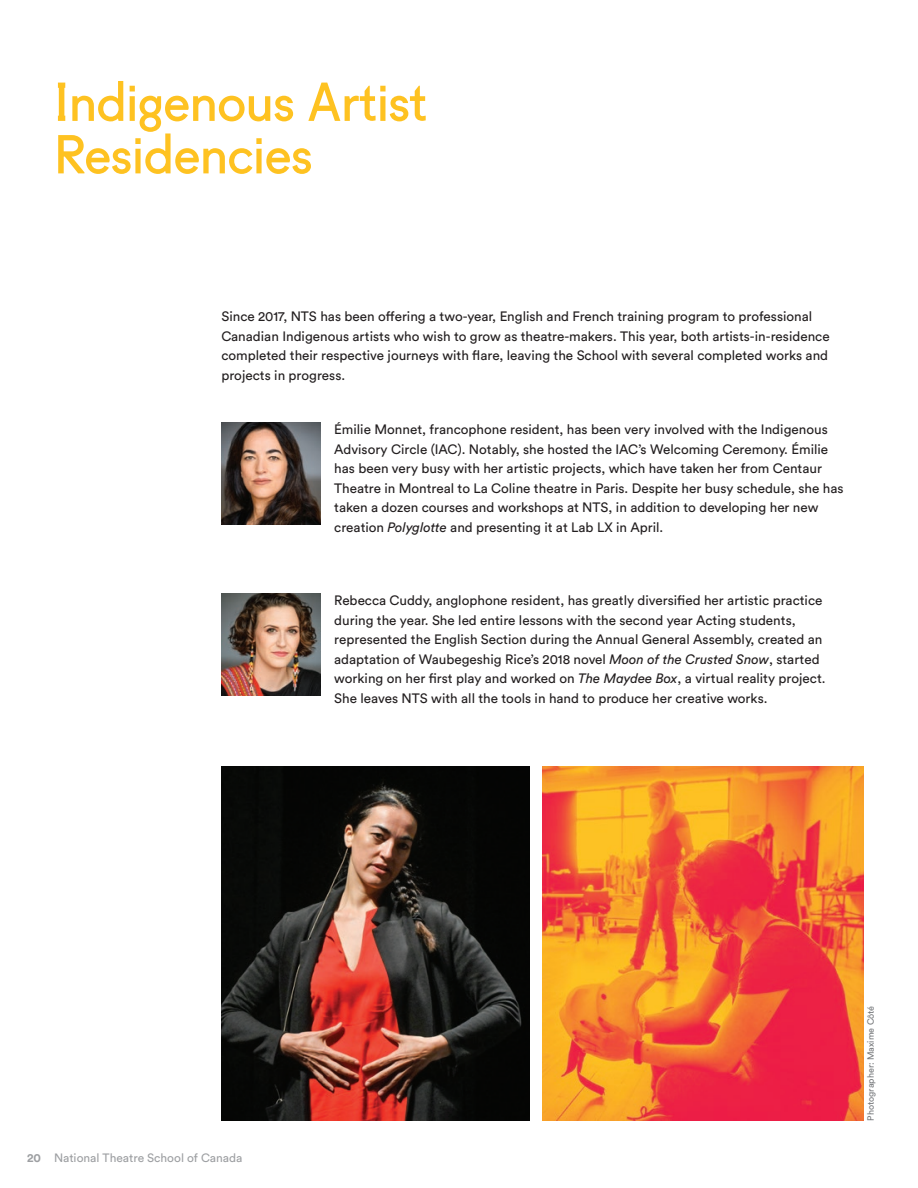
<style>
.page{position:relative;width:918px;height:1188px;background:#fff}
.page>*{position:absolute;margin:0;border:0;box-sizing:border-box;transform-origin:0 0}
.t1{font:52.5px/52.5px "Fugue";color:#fec221}
.t2{font:13.5px/19.5px "Circular Pro";color:#231f20}
.t3{font:12px "Circular Pro";color:#9d9fa2}
.t4{font:9px "Circular Pro";color:#76787b}
.s1{font-style:italic}
.s2{font-weight:700}
</style>
<div class="page">
<img style="left:221px;top:423px;width:100px;height:101px">
<img style="left:221px;top:594px;width:100px;height:101px">
<img style="left:543px;top:766px;width:321px;height:354px">
<img style="left:221px;top:766px;width:308px;height:354px">
<h1 class="t1" style="left:54px;top:71px;width:375px">Indigenous Artist<br>Residencies</h1>
<p class="t2" style="left:221px;top:306px;width:610px">Since 2017, NTS has been offering a two-year, English and French training program to professional Canadian Indigenous artists who wish to grow as theatre-makers. This year, both artists-in-residence completed their respective journeys with flare, leaving the School with several completed works and projects in progress.</p>
<p class="t2" style="left:334px;top:419px;width:511px">Émilie Monnet, francophone resident, has been very involved with the Indigenous Advisory Circle (IAC). Notably, she hosted the IAC’s Welcoming Ceremony. Émilie has been very busy with her artistic projects, which have taken her from Centaur Theatre in Montreal to La Coline theatre in Paris. Despite her busy schedule, she has taken a dozen courses and workshops at NTS, in addition to developing her new creation <span class="s1">Polyglotte</span> and presenting it at Lab LX in April.</p>
<p class="t2" style="left:334px;top:590px;width:493px">Rebecca Cuddy, anglophone resident, has greatly diversified her artistic practice during the year. She led entire lessons with the second year Acting students, represented the English Section during the Annual General Assembly, created an adaptation of Waubegeshig Rice’s 2018 novel <span class="s1">Moon of the Crusted Snow</span>, started working on her first play and worked on <span class="s1">The Maydee Box</span>, a virtual reality project.<br>She leaves NTS with all the tools in hand to produce her creative works.</p>
<p class="t3" style="left:27px;top:1150px;width:217px"><span class="s2">20</span> National Theatre School of Canada</p>
<p class="t4" style="left:865px;top:1120px;width:116px;rotate:-90deg">Photographer: Maxime Côté</p>
</div>
